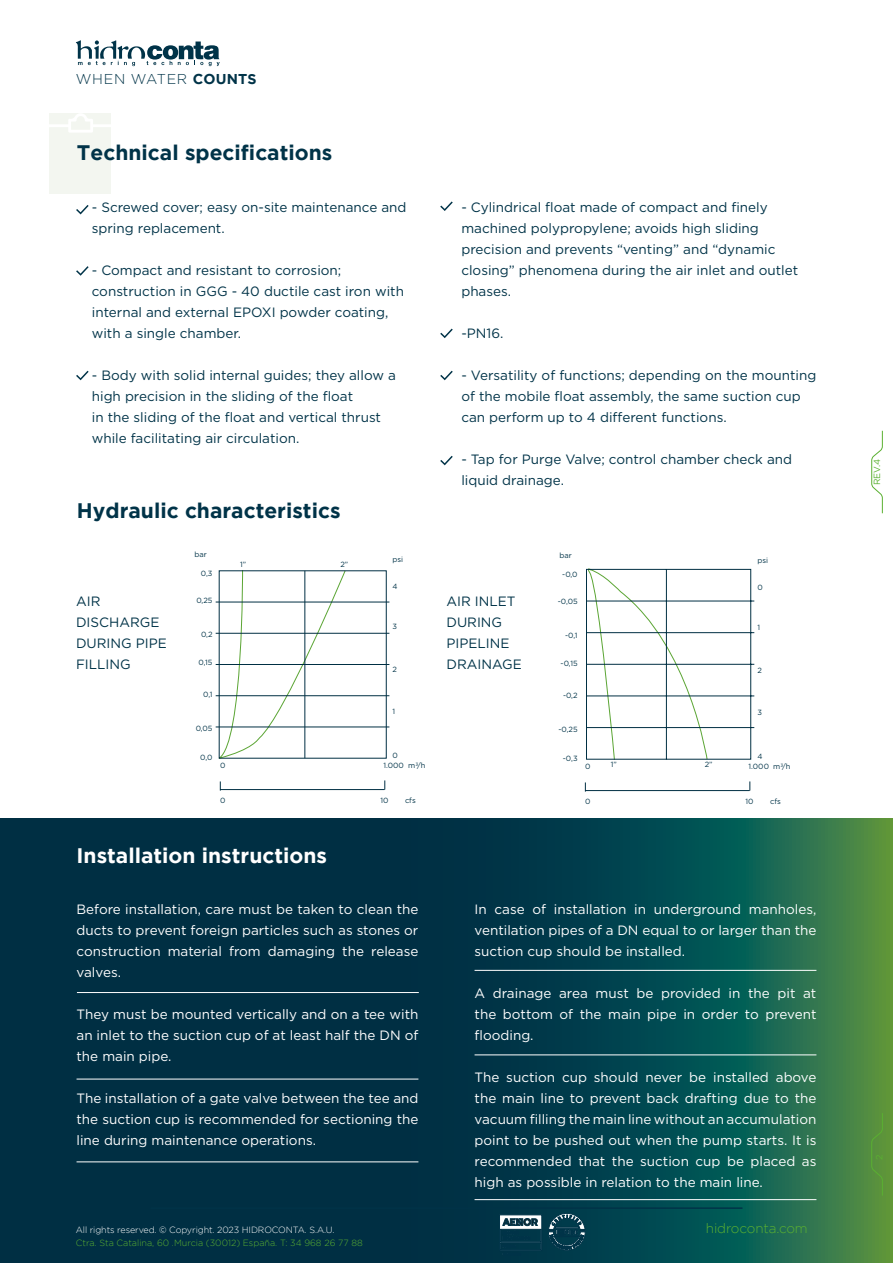
<style>
.page{position:relative;width:893px;height:1263px;background:#fff}
.page>*{position:absolute;margin:0;border:0;box-sizing:border-box;transform-origin:0 0}
.t1{font:700 21px "Gotham";color:#003348}
.t2{font:700 21px "Gotham";color:#fff}
.t3{font:300 14.25px "Gotham";letter-spacing:.05em;color:#003348}
.t4{font:13.5px/21px "Gotham";color:#fff;text-align:justify}
.t5{font:13.5px/21px "Gotham";color:#003348}
.t6{font:300 13.5px "Gotham";letter-spacing:-.01em;color:#5ab031}
.t7{font:300 9px "Gotham";color:#5ab031}
.t8{font:300 9px "Gotham";letter-spacing:-.01em;color:#fff}
.t9{font:9px "Gotham";color:#5ab031}
.t10{font:7.5px "Gotham";color:#003348}
.s1{font-weight:700}
</style>
<div class="page">
<svg style="left:0;top:819px;width:893px;height:444px;background:#094248"></svg>
<svg style="left:871px;top:1112px;width:12px;height:84px"></svg>
<svg style="left:871px;top:430px;width:12px;height:84px"></svg>
<svg style="left:499px;top:1214px;width:43px;height:37px;background:#38606f"></svg>
<svg style="left:548px;top:1212px;width:38px;height:40px;background:#184a5a"></svg>
<hr style="left:151px;top:1208px;width:591px;height:1px;background:#003348">
<svg style="left:76px;top:40px;width:144px;height:26px"></svg>
<div style="left:50px;top:113px;width:61px;height:80px;background:#f3f6f0"></div>
<svg style="left:76px;top:205px;width:13px;height:9px"></svg>
<svg style="left:76px;top:371px;width:13px;height:9px"></svg>
<svg style="left:76px;top:266px;width:13px;height:10px"></svg>
<svg style="left:440px;top:201px;width:13px;height:10px"></svg>
<svg style="left:440px;top:329px;width:13px;height:9px"></svg>
<svg style="left:440px;top:456px;width:13px;height:9px"></svg>
<svg style="left:440px;top:371px;width:13px;height:9px"></svg>
<hr style="left:77px;top:1079px;width:341px;height:1px;background:#fff">
<hr style="left:475px;top:1054px;width:341px;height:1px;background:#fff">
<hr style="left:77px;top:992px;width:342px;height:1px;background:#fff">
<hr style="left:77px;top:1161px;width:341px;height:1px;background:#fff">
<hr style="left:475px;top:970px;width:341px;height:1px;background:#fff">
<hr style="left:475px;top:1199px;width:341px;height:1px;background:#fff">
<svg style="left:586px;top:568px;width:169px;height:192px"></svg>
<hr style="left:585px;top:790px;width:164px;height:1px;background:#002f43">
<svg style="left:219px;top:570px;width:126px;height:189px"></svg>
<hr style="left:216px;top:727px;width:173px;height:1px;background:#002f43">
<hr style="left:216px;top:695px;width:173px;height:1px;background:#002f43">
<hr style="left:216px;top:664px;width:173px;height:1px;background:#002f43">
<hr style="left:216px;top:633px;width:173px;height:1px;background:#002f43">
<hr style="left:216px;top:602px;width:173px;height:1px;background:#002f43">
<hr style="left:305px;top:571px;width:1px;height:187px;background:#002f43">
<hr style="left:220px;top:789px;width:164px;height:1px;background:#002f43">
<p class="t3" style="left:76px;top:71px;width:182px">WHEN WATER <span class="s1">COUNTS</span></p>
<h1 class="t1" style="left:77px;top:141px;width:257px">Technical specifications</h1>
<p class="t5" style="left:92px;top:197px;width:316px">- Screwed cover; easy on-site maintenance and spring replacement.</p>
<p class="t5" style="left:92px;top:260px;width:314px">- Compact and resistant to corrosion; construction in GGG - 40 ductile cast iron with internal and external EPOXI powder coating, with a single chamber.</p>
<p class="t5" style="left:92px;top:365px;width:306px">- Body with solid internal guides; they allow a high precision in the sliding of the float<br>in the sliding of the float and vertical thrust while facilitating air circulation.</p>
<h1 class="t1" style="left:77px;top:498px;width:265px">Hydraulic characteristics</h1>
<p class="t10" style="left:195px;top:550px;width:14px">bar</p>
<p class="t10" style="left:240px;top:559px;width:8px">1”</p>
<p class="t10" style="left:340px;top:559px;width:9px">2”</p>
<p class="t10" style="left:392px;top:554px;width:12px">psi</p>
<p class="t5" style="left:461px;top:197px;width:338px">- Cylindrical float made of compact and finely machined polypropylene; avoids high sliding precision and prevents “venting” and “dynamic closing” phenomena during the air inlet and outlet phases.</p>
<p class="t5" style="left:461px;top:323px;width:44px">-PN16.</p>
<p class="t5" style="left:461px;top:365px;width:356px">- Versatility of functions; depending on the mounting of the mobile float assembly, the same suction cup can perform up to 4 different functions.</p>
<p class="t5" style="left:461px;top:449px;width:332px">- Tap for Purge Valve; control chamber check and liquid drainage.</p>
<p class="t10" style="left:560px;top:551px;width:14px">bar</p>
<p class="t10" style="left:758px;top:555px;width:12px">psi</p>
<p class="t10" style="left:201px;top:569px;width:13px">0,3</p>
<p class="t10" style="left:196px;top:595px;width:18px">0,25</p>
<p class="t10" style="left:201px;top:629px;width:13px">0,2</p>
<p class="t10" style="left:199px;top:658px;width:15px">0,15</p>
<p class="t10" style="left:203px;top:689px;width:11px">0,1</p>
<p class="t10" style="left:196px;top:724px;width:18px">0,05</p>
<p class="t10" style="left:200px;top:752px;width:14px">0,0</p>
<p class="t10" style="left:392px;top:581px;width:7px">4</p>
<p class="t10" style="left:392px;top:621px;width:6px">3</p>
<p class="t10" style="left:392px;top:665px;width:6px">2</p>
<p class="t10" style="left:392px;top:706px;width:4px">1</p>
<p class="t10" style="left:392px;top:751px;width:7px">0</p>
<p class="t5" style="left:76px;top:591px;width:92px">AIR<br>DISCHARGE<br>DURING PIPE<br>FILLING</p>
<p class="t5" style="left:446px;top:591px;width:77px">AIR INLET<br>DURING<br>PIPELINE<br>DRAINAGE</p>
<p class="t10" style="left:220px;top:761px;width:7px">0</p>
<p class="t10" style="left:383px;top:761px;width:43px">1.000 m3/h</p>
<p class="t10" style="left:220px;top:795px;width:7px">0</p>
<p class="t10" style="left:380px;top:795px;width:10px">10</p>
<p class="t10" style="left:405px;top:795px;width:12px">cfs</p>
<h1 class="t2" style="left:77px;top:844px;width:252px">Installation instructions</h1>
<p class="t10" style="left:562px;top:570px;width:17px">-0,0</p>
<p class="t10" style="left:558px;top:596px;width:21px">-0,05</p>
<p class="t10" style="left:565px;top:630px;width:14px">-0,1</p>
<p class="t10" style="left:561px;top:659px;width:19px">-0,15</p>
<p class="t10" style="left:563px;top:690px;width:16px">-0,2</p>
<p class="t10" style="left:558px;top:725px;width:21px">-0,25</p>
<p class="t10" style="left:563px;top:753px;width:16px">-0,3</p>
<p class="t10" style="left:758px;top:582px;width:7px">0</p>
<p class="t10" style="left:758px;top:622px;width:4px">1</p>
<p class="t10" style="left:758px;top:666px;width:6px">2</p>
<p class="t10" style="left:758px;top:707px;width:6px">3</p>
<p class="t10" style="left:758px;top:752px;width:7px">4</p>
<p class="t10" style="left:611px;top:759px;width:8px">1”</p>
<p class="t10" style="left:705px;top:759px;width:9px">2”</p>
<p class="t10" style="left:585px;top:762px;width:7px">0</p>
<p class="t10" style="left:749px;top:762px;width:43px">1.000 m3/h</p>
<p class="t10" style="left:585px;top:796px;width:7px">0</p>
<p class="t10" style="left:745px;top:796px;width:10px">10</p>
<p class="t10" style="left:770px;top:796px;width:12px">cfs</p>
<p class="t4" style="left:77px;top:899px;width:343px">Before installation, care must be taken to clean the ducts to prevent foreign particles such as stones or construction material from damaging the release valves.</p>
<p class="t4" style="left:77px;top:1004px;width:343px">They must be mounted vertically and on a tee with an inlet to the suction cup of at least half the DN of the main pipe.</p>
<p class="t4" style="left:77px;top:1088px;width:343px">The installation of a gate valve between the tee and the suction cup is recommended for sectioning the line during maintenance operations.</p>
<p class="t8" style="left:76px;top:1225px;width:260px">All rights reserved. © Copyright. 2023 HIDROCONTA. S.A.U.</p>
<p class="t7" style="left:76px;top:1238px;width:288px">Ctra. Sta Catalina, 60 .Murcia (30012) España. T: 34 968 26 77 88</p>
<p class="t4" style="left:475px;top:899px;width:343px">In case of installation in underground manholes, ventilation pipes of a DN equal to or larger than the suction cup should be installed.</p>
<p class="t4" style="left:475px;top:983px;width:343px">A drainage area must be provided in the pit at the bottom of the main pipe in order to prevent flooding.</p>
<p class="t4" style="left:475px;top:1067px;width:343px">The suction cup should never be installed above the main line to prevent back drafting due to the vacuum filling the main line without an accumulation point to be pushed out when the pump starts. It is recommended that the suction cup be placed as high as possible in relation to the main line.</p>
<p class="t6" style="left:706px;top:1221px;width:103px">hidroconta.com</p>
<p class="t9" style="left:871px;top:485px;width:28px;rotate:-90deg">REV.4</p>
<p class="t9" style="left:873px;top:1160px;width:7px;rotate:-90deg">2</p>
</div>
